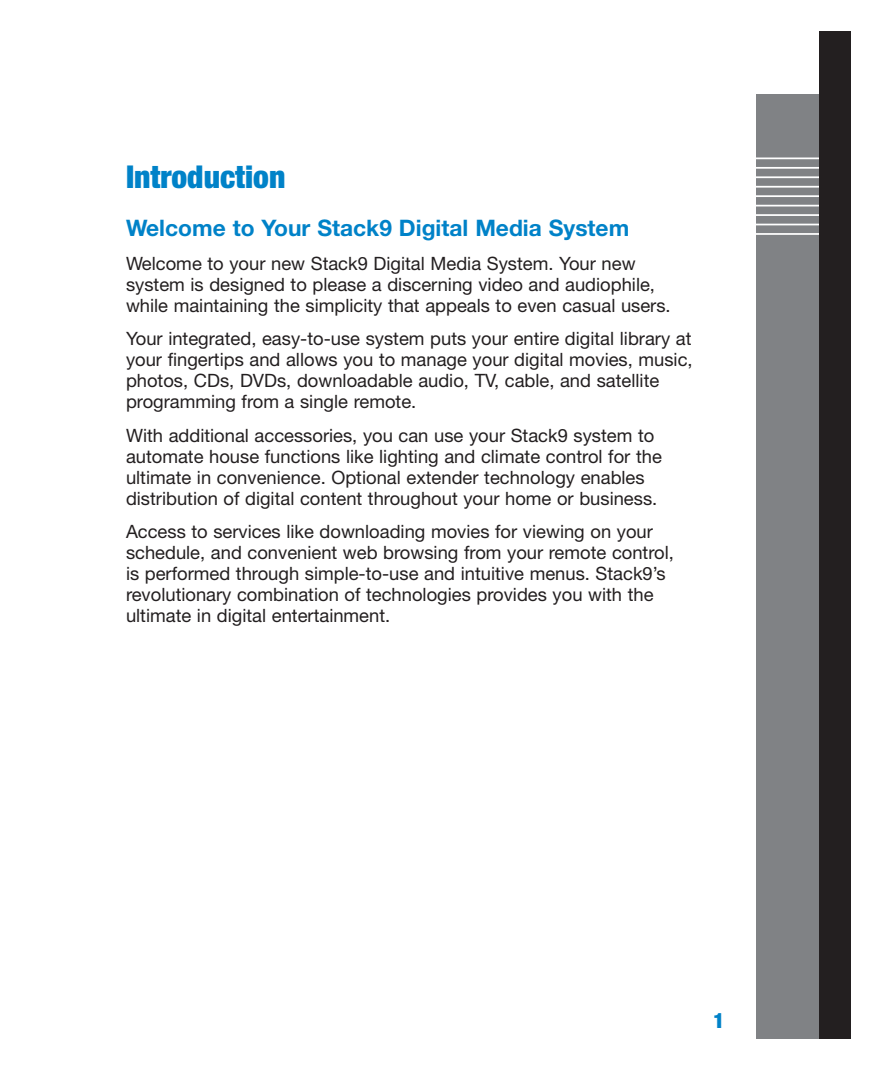
<style>
.page{position:relative;width:882px;height:1071px;background:#fff}
.page>*{position:absolute;margin:0;border:0;box-sizing:border-box;transform-origin:0 0}
.t1{font:900 condensed 31.5px "Helvetica Neue";color:#0082c8}
.t2{font:700 22.75px "Helvetica Neue";color:#0082c8}
.t3{font:900 condensed 21px "Helvetica Neue";color:#0082c8}
.t4{font:18.38px/21px "Helvetica Neue";color:#231f20}
</style>
<div class="page">
<div style="left:756px;top:94px;width:63px;height:946px;background:#808285"></div>
<hr style="left:756px;top:158px;width:63px;height:1px;background:#fff">
<hr style="left:756px;top:167px;width:63px;height:2px;background:#fff">
<hr style="left:756px;top:176px;width:63px;height:2px;background:#fff">
<hr style="left:756px;top:186px;width:63px;height:2px;background:#fff">
<hr style="left:756px;top:195px;width:63px;height:2px;background:#fff">
<hr style="left:756px;top:205px;width:63px;height:1px;background:#fff">
<hr style="left:756px;top:214px;width:63px;height:2px;background:#fff">
<hr style="left:756px;top:224px;width:63px;height:1px;background:#fff">
<hr style="left:756px;top:233px;width:63px;height:2px;background:#fff">
<div style="left:819px;top:32px;width:31px;height:1008px;background:#231f20"></div>
<h1 class="t1" style="left:126px;top:166px;width:161px">Introduction</h1>
<p class="t2" style="left:126px;top:220px;width:505px">Welcome to Your Stack9 Digital Media System</p>
<p class="t4" style="left:126px;top:255px;width:546px">Welcome to your new Stack9 Digital Media System. Your new system is designed to please a discerning video and audiophile, while maintaining the simplicity that appeals to even casual users.</p>
<p class="t4" style="left:126px;top:330px;width:568px">Your integrated, easy-to-use system puts your entire digital library at your fingertips and allows you to manage your digital movies, music, photos, CDs, DVDs, downloadable audio, TV, cable, and satellite programming from a single remote.</p>
<p class="t4" style="left:126px;top:427px;width:537px">With additional accessories, you can use your Stack9 system to automate house functions like lighting and climate control for the ultimate in convenience. Optional extender technology enables distribution of digital content throughout your home or business.</p>
<p class="t4" style="left:126px;top:523px;width:549px">Access to services like downloading movies for viewing on your schedule, and convenient web browsing from your remote control, is performed through simple-to-use and intuitive menus. Stack9’s revolutionary combination of technologies provides you with the ultimate in digital entertainment.</p>
<p class="t3" style="left:714px;top:1013px;width:12px">1</p>
</div>
